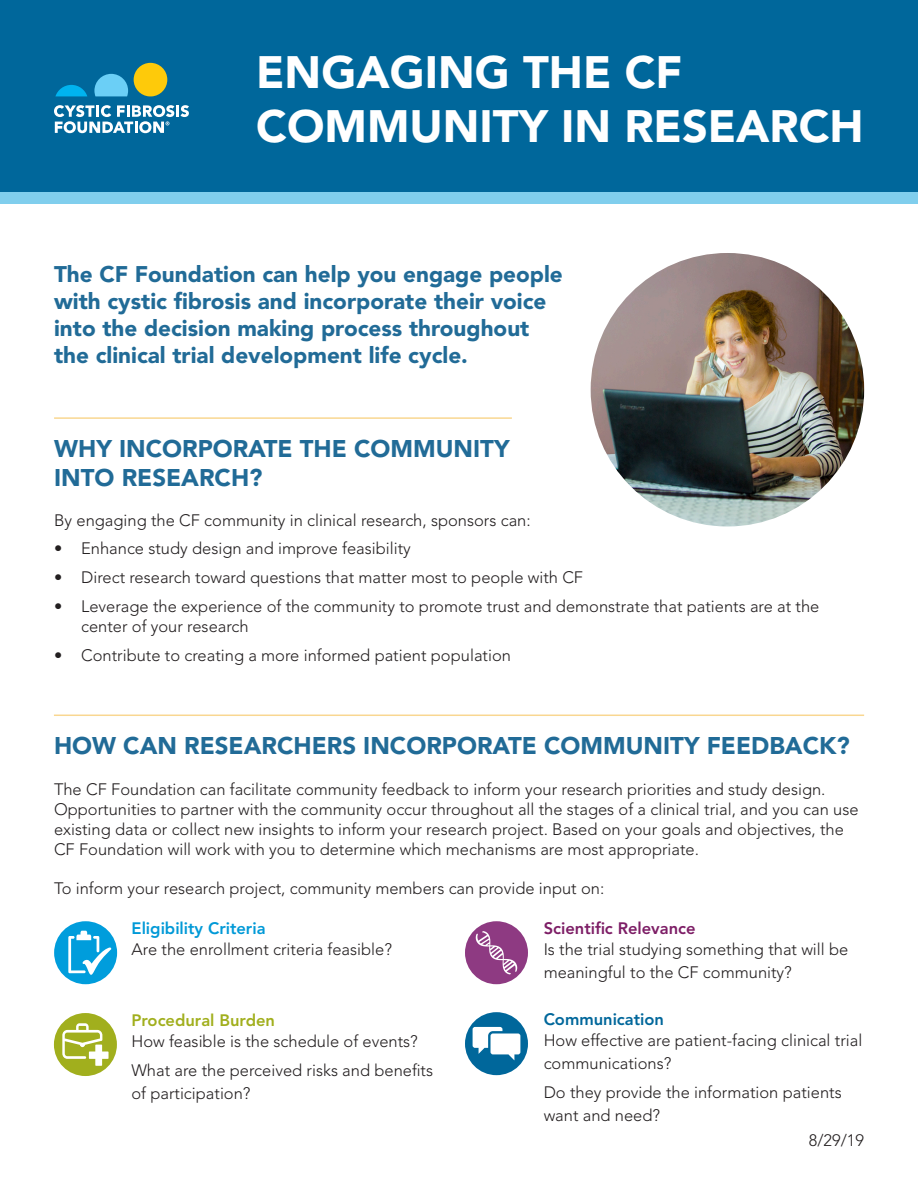
<style>
.page{position:relative;width:918px;height:1188px;background:#fff}
.page>*{position:absolute;margin:0;border:0;box-sizing:border-box;transform-origin:0 0}
.t1{font:900 45px/54px "Avenir LT Std";color:#fff}
.t2{font:900 24px/28.8px "Avenir LT Std";color:#216b97}
.t3{font:900 22.5px/27px "Avenir LT Std";color:#216b97}
.t4{font:300 16.5px/19.8px "Avenir LT Std";color:#231f20}
.t5{font:800 16.5px "Avenir LT Std";color:#7d1e66}
.t6{font:800 16.5px "Avenir LT Std";color:#0099d7}
.t7{font:800 16.5px "Avenir LT Std";color:#a1af1d}
.t8{font:800 16.5px "Avenir LT Std";color:#00679b}
</style>
<div class="page">
<div style="left:0;top:0;width:918px;height:197px;background:#00679b"></div>
<svg style="left:55px;top:85px;width:32px;height:11px"></svg>
<svg style="left:94px;top:74px;width:34px;height:22px"></svg>
<div style="left:134px;top:63px;width:33px;height:33px;background:#feca0a;border-radius:17px"></div>
<svg style="left:54px;top:105px;width:135px;height:28px"></svg>
<div style="left:0;top:192px;width:918px;height:12px;background:#80ceed"></div>
<hr style="left:54px;top:417px;width:458px;height:2px;background:#f9d791">
<hr style="left:54px;top:715px;width:810px;height:1px;background:#f9d791">
<div style="left:465px;top:921px;width:63px;height:63px;background:#8e3a82;border-radius:50%"></div>
<svg style="left:476px;top:931px;width:41px;height:43px"></svg>
<div style="left:54px;top:921px;width:63px;height:63px;background:#009ddc;border-radius:50%"></div>
<svg style="left:68px;top:931px;width:43px;height:44px"></svg>
<div style="left:54px;top:1013px;width:63px;height:63px;background:#a1af1d;border-radius:50%"></div>
<svg style="left:62px;top:1023px;width:47px;height:43px"></svg>
<div style="left:465px;top:1012px;width:63px;height:63px;background:#00679b;border-radius:50%"></div>
<svg style="left:473px;top:1027px;width:47px;height:33px"></svg>
<img style="left:591px;top:253px;width:273px;height:273px;border-radius:137px">
<p class="t1" style="left:256px;top:45px;width:609px">ENGAGING THE CF<br>COMMUNITY IN RESEARCH</p>
<p class="t3" style="left:54px;top:261px;width:510px">The CF Foundation can help you engage people with cystic fibrosis and incorporate their voice into the decision making process throughout the clinical trial development life cycle.</p>
<p class="t2" style="left:54px;top:434px;width:457px">WHY INCORPORATE THE COMMUNITY<br>INTO RESEARCH?</p>
<p class="t4" style="left:54px;top:510px;width:478px">By engaging the CF community in clinical research, sponsors can:</p>
<p class="t4" style="left:54px;top:539px;width:358px">• Enhance study design and improve feasibility</p>
<p class="t4" style="left:54px;top:568px;width:530px">• Direct research toward questions that matter most to people with CF</p>
<p class="t4" style="left:81px;top:596px;width:740px;text-indent:-27px">• Leverage the experience of the community to promote trust and demonstrate that patients are at the center of your research</p>
<p class="t4" style="left:54px;top:645px;width:458px">• Contribute to creating a more informed patient population</p>
<p class="t2" style="left:54px;top:732px;width:797px">HOW CAN RESEARCHERS INCORPORATE COMMUNITY FEEDBACK?</p>
<p class="t4" style="left:54px;top:780px;width:806px">The CF Foundation can facilitate community feedback to inform your research priorities and study design.<br>Opportunities to partner with the community occur throughout all the stages of a clinical trial, and you can use existing data or collect new insights to inform your research project. Based on your goals and objectives, the CF Foundation will work with you to determine which mechanisms are most appropriate.</p>
<p class="t4" style="left:54px;top:879px;width:552px">To inform your research project, community members can provide input on:</p>
<p class="t6" style="left:132px;top:918px;width:135px">Eligibility Criteria</p>
<p class="t4" style="left:132px;top:940px;width:262px">Are the enrollment criteria feasible?</p>
<p class="t7" style="left:131px;top:1010px;width:145px">Procedural Burden</p>
<p class="t4" style="left:131px;top:1031px;width:288px">How feasible is the schedule of events?</p>
<p class="t4" style="left:131px;top:1059px;width:303px;line-height:22.5px">What are the perceived risks and benefits of participation?</p>
<p class="t5" style="left:544px;top:918px;width:153px">Scientific Relevance</p>
<p class="t4" style="left:544px;top:938px;width:306px;line-height:22.5px">Is the trial studying something that will be meaningful to the CF community?</p>
<p class="t8" style="left:544px;top:1009px;width:122px">Communication</p>
<p class="t4" style="left:544px;top:1029px;width:320px;line-height:22.5px">How effective are patient-facing clinical trial communications?</p>
<p class="t4" style="left:544px;top:1081px;width:300px;line-height:22.5px">Do they provide the information patients want and need?</p>
<p class="t4" style="left:809px;top:1131px;width:57px">8/29/19</p>
</div>
